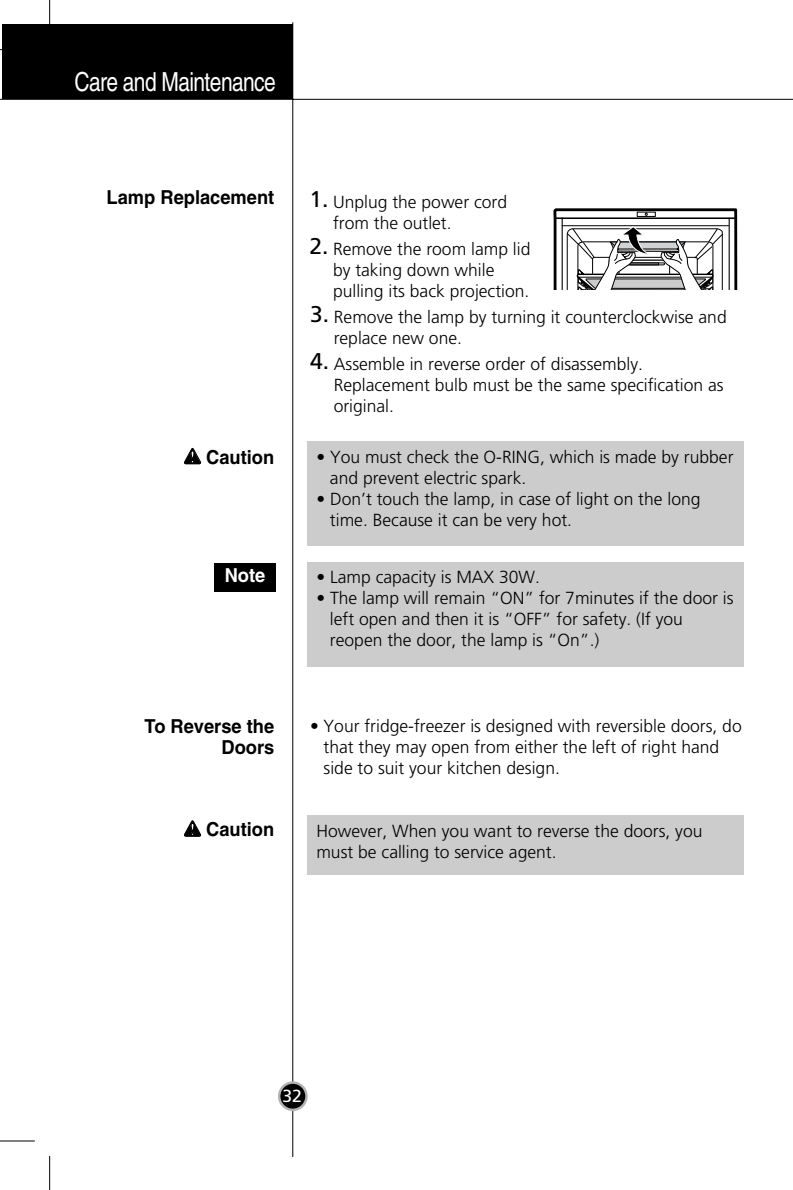
<style>
.page{position:relative;width:793px;height:1190px;background:#fff}
.page>*{position:absolute;margin:0;border:0;box-sizing:border-box;transform-origin:0 0}
.t1{font:26.25px "Helvetica";letter-spacing:-.03em;color:#fff;scale:.8 1}
.t2{font:700 19.25px/21px "Helvetica";color:#000;text-align:right;scale:.95 1}
.t3{font:700 19.25px "Helvetica";color:#fff;scale:.95 1}
.t4{font:300 17.5px/21px "Frutiger";color:#000}
.t5{font:17.5px "Frutiger";color:#fff}
.s1{font-weight:400;font-size:22.75px}
</style>
<div class="page">
<div style="left:2px;top:25px;width:290px;height:74px;background:#000"></div>
<hr style="left:292px;top:22px;width:1px;height:1135px;background:#000">
<hr style="left:0;top:99px;width:793px;height:1px;background:#000">
<svg style="left:278px;top:1081px;width:30px;height:30px"></svg>
<div style="left:280px;top:1084px;width:25px;height:25px;background:#000;border-radius:50%"></div>
<svg style="left:49px;top:0;width:1px;height:25px"></svg>
<hr style="left:49px;top:1156px;width:1px;height:34px;background:#000">
<hr style="left:0;top:1141px;width:35px;height:1px;background:#000">
<div style="left:308px;top:441px;width:436px;height:105px;background:#ccc"></div>
<div style="left:308px;top:815px;width:436px;height:59px;background:#ccc"></div>
<div style="left:308px;top:562px;width:436px;height:105px;background:#ccc"></div>
<div style="left:214px;top:563px;width:62px;height:28px;background:#000"></div>
<svg style="left:553px;top:208px;width:185px;height:81px"></svg>
<h1 class="t1" style="left:74px;top:73px;width:253px">Care and Maintenance</h1>
<p class="t2" style="left:107px;top:189px;width:178px">Lamp Replacement</p>
<p class="t4" style="left:333px;top:193px;width:176px;text-indent:-24px"><span class="s1">1.</span> Unplug the power cord from the outlet.</p>
<p class="t4" style="left:333px;top:240px;width:199px;text-indent:-24px"><span class="s1">2.</span> Remove the room lamp lid by taking down while pulling its back projection.</p>
<p class="t4" style="left:334px;top:308px;width:394px;text-indent:-23px"><span class="s1">3.</span> Remove the lamp by turning it counterclockwise and replace new one.</p>
<p class="t4" style="left:334px;top:355px;width:391px;text-indent:-23px"><span class="s1">4.</span> Assemble in reverse order of disassembly.<br>Replacement bulb must be the same specification as original.</p>
<p class="t2" style="left:206px;top:448px;width:73px">Caution</p>
<p class="t4" style="left:330px;top:448px;width:405px;text-indent:-14px">• You must check the O-RING, which is made by rubber and prevent electric spark.</p>
<p class="t4" style="left:330px;top:490px;width:372px;text-indent:-14px">• Don’t touch the lamp, in case of light on the long time. Because it can be very hot.</p>
<p class="t3" style="left:225px;top:568px;width:44px">Note</p>
<p class="t4" style="left:316px;top:568px;width:225px">• Lamp capacity is MAX 30W.</p>
<p class="t4" style="left:330px;top:589px;width:405px;text-indent:-14px">• The lamp will remain “ON” for 7minutes if the door is left open and then it is “OFF” for safety. (If you reopen the door, the lamp is “On”.)</p>
<p class="t2" style="left:144px;top:717px;width:138px">To Reverse the<br>Doors</p>
<p class="t4" style="left:324px;top:717px;width:420px;text-indent:-13px">• Your fridge-freezer is designed with reversible doors, do that they may open from either the left of right hand side to suit your kitchen design.</p>
<p class="t2" style="left:206px;top:821px;width:73px">Caution</p>
<p class="t4" style="left:316px;top:822px;width:387px">However, When you want to reverse the doors, you must be calling to service agent.</p>
<p class="t5" style="left:282px;top:1089px;width:21px">32</p>
</div>
